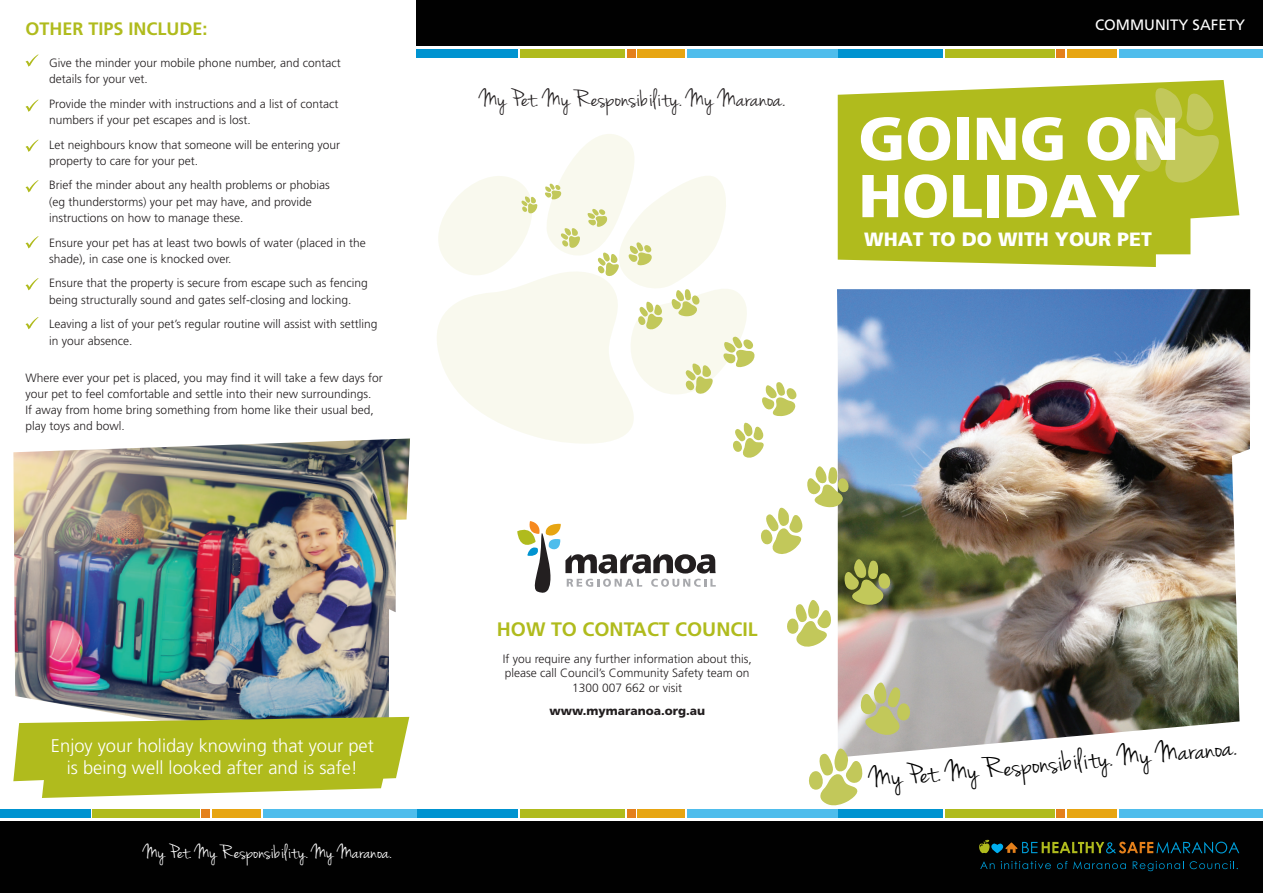
<style>
.page{position:relative;width:1263px;height:893px;background:#fff}
.page>*{position:absolute;margin:0;border:0;box-sizing:border-box;transform-origin:0 0}
.t1{font:900 60.45px/57.3px "Freeway";color:#fff}
.t2{font:30.6px "Jenna Sue";color:#000;scale:1.15 1}
.t3{font:25.5px "Jenna Sue";color:#231f20;scale:1.15 1}
.t4{font:20.7px "Jenna Sue";color:#fff;scale:1.15 1}
.t5{font:900 19.5px "Freeway";color:#fff}
.t6{font:700 19.5px "Frutiger LT Std";color:#b0bb1d}
.t7{font:300 18.3px/22px "Frutiger LT Std";color:#fff;text-align:center}
.t8{font:700 18px "Frutiger LT Std";color:#b0bb1d}
.t9{font:15px "Frutiger LT Std";color:#fff}
.t10{font:300 12px/16.2px "Frutiger LT Std";color:#231f20}
.t11{font:900 12px "Frutiger LT Std";color:#231f20}
</style>
<div class="page">
<div style="left:417px;top:0;width:846px;height:45px;background:#010101"></div>
<div style="left:0;top:821px;width:1263px;height:72px;background:#010101"></div>
<svg style="left:838px;top:80px;width:401px;height:187px;background:#b9c338"></svg>
<img style="left:837px;top:289px;width:413px;height:466px">
<div style="left:1056px;top:809px;width:9px;height:9px;background:#e4801b"></div>
<div style="left:945px;top:809px;width:109px;height:9px;background:#b0bb1d"></div>
<div style="left:838px;top:809px;width:105px;height:9px;background:#0093d0"></div>
<div style="left:1067px;top:809px;width:50px;height:9px;background:#e7a512"></div>
<div style="left:1119px;top:809px;width:144px;height:9px;background:#4fbdec"></div>
<svg style="left:979px;top:840px;width:260px;height:13px"></svg>
<svg style="left:980px;top:861px;width:14px;height:8px"></svg>
<svg style="left:1001px;top:861px;width:50px;height:8px"></svg>
<svg style="left:1057px;top:861px;width:10px;height:8px"></svg>
<svg style="left:1073px;top:861px;width:53px;height:8px"></svg>
<svg style="left:1133px;top:861px;width:105px;height:10px"></svg>
<div style="left:1056px;top:49px;width:9px;height:9px;background:#e4801b"></div>
<div style="left:945px;top:49px;width:109px;height:9px;background:#b0bb1d"></div>
<div style="left:838px;top:49px;width:105px;height:9px;background:#0093d0"></div>
<div style="left:1067px;top:49px;width:50px;height:9px;background:#e7a512"></div>
<div style="left:1119px;top:49px;width:144px;height:9px;background:#4fbdec"></div>
<div style="left:627px;top:809px;width:8px;height:9px;background:#e4801b"></div>
<div style="left:520px;top:809px;width:105px;height:9px;background:#b0bb1d"></div>
<div style="left:417px;top:809px;width:101px;height:9px;background:#0093d0"></div>
<div style="left:637px;top:809px;width:48px;height:9px;background:#e7a512"></div>
<div style="left:687px;top:809px;width:151px;height:9px;background:#4fbdec"></div>
<div style="left:627px;top:49px;width:8px;height:9px;background:#e4801b"></div>
<div style="left:520px;top:49px;width:105px;height:9px;background:#b0bb1d"></div>
<div style="left:417px;top:49px;width:101px;height:9px;background:#0093d0"></div>
<div style="left:637px;top:49px;width:48px;height:9px;background:#e7a512"></div>
<div style="left:687px;top:49px;width:151px;height:9px;background:#4fbdec"></div>
<div style="left:202px;top:809px;width:8px;height:9px;background:#e4801b"></div>
<div style="left:93px;top:809px;width:107px;height:9px;background:#b0bb1d"></div>
<div style="left:0;top:809px;width:90px;height:9px;background:#0093d0"></div>
<div style="left:212px;top:809px;width:49px;height:9px;background:#e7a512"></div>
<div style="left:263px;top:809px;width:154px;height:9px;background:#4fbdec"></div>
<img style="left:13px;top:438px;width:397px;height:280px">
<svg style="left:13px;top:717px;width:396px;height:81px;background:#b8c23a"></svg>
<svg style="left:809px;top:748px;width:55px;height:58px"></svg>
<svg style="left:859px;top:682px;width:53px;height:54px;background:#c1c18b"></svg>
<svg style="left:761px;top:466px;width:132px;height:182px"></svg>
<svg style="left:437px;top:134px;width:360px;height:324px"></svg>
<svg style="left:1125px;top:85px;width:102px;height:100px;background:#b8c139"></svg>
<svg style="left:26px;top:54px;width:12px;height:13px"></svg>
<svg style="left:26px;top:99px;width:12px;height:13px"></svg>
<svg style="left:26px;top:140px;width:12px;height:12px"></svg>
<svg style="left:26px;top:180px;width:12px;height:12px"></svg>
<svg style="left:26px;top:236px;width:12px;height:12px"></svg>
<svg style="left:26px;top:278px;width:12px;height:12px"></svg>
<svg style="left:26px;top:317px;width:12px;height:12px"></svg>
<svg style="left:517px;top:521px;width:199px;height:72px"></svg>
<p class="t8" style="left:26px;top:18px;width:184px">OTHER TIPS INCLUDE:</p>
<p class="t10" style="left:49px;top:55px;width:293px">Give the minder your mobile phone number, and contact details for your vet.</p>
<p class="t10" style="left:49px;top:96px;width:291px">Provide the minder with instructions and a list of contact numbers if your pet escapes and is lost.</p>
<p class="t10" style="left:49px;top:136px;width:292px">Let neighbours know that someone will be entering your property to care for your pet.</p>
<p class="t10" style="left:49px;top:177px;width:282px">Brief the minder about any health problems or phobias (eg thunderstorms) your pet may have, and provide instructions on how to manage these.</p>
<p class="t10" style="left:49px;top:234px;width:318px">Ensure your pet has at least two bowls of water (placed in the shade), in case one is knocked over.</p>
<p class="t10" style="left:49px;top:275px;width:320px">Ensure that the property is secure from escape such as fencing being structurally sound and gates self-closing and locking.</p>
<p class="t10" style="left:49px;top:316px;width:330px">Leaving a list of your pet’s regular routine will assist with settling in your absence.</p>
<p class="t10" style="left:26px;top:370px;width:359px">Where ever your pet is placed, you may find it will take a few days for your pet to feel comfortable and settle into their new surroundings.<br>If away from home bring something from home like their usual bed, play toys and bowl.</p>
<p class="t7" style="left:51px;top:734px;width:324px">Enjoy your holiday knowing that your pet is being well looked after and is safe!</p>
<h3 class="t4" style="left:143px;top:840px;width:217px">My Pet. My Responsibility. My Maranoa.</h3>
<h3 class="t3" style="left:480px;top:83px;width:267px">My Pet. My Responsibility. My Maranoa.</h3>
<p class="t9" style="left:1095px;top:16px;width:152px">COMMUNITY SAFETY</p>
<p class="t1" style="left:858px;top:109px;width:322px">GOING ON<br>HOLIDAY</p>
<p class="t5" style="left:864px;top:227px;width:289px">WHAT TO DO WITH YOUR PET</p>
<p class="t6" style="left:497px;top:617px;width:262px">HOW TO CONTACT COUNCIL</p>
<p class="t10" style="left:503px;top:652px;width:250px;line-height:14.4px;text-align:center">If you require any further information about this, please call Council’s Community Safety team on<br>1300 007 662 or visit</p>
<p class="t11" style="left:549px;top:703px;width:157px">www.mymaranoa.org.au</p>
<h2 class="t2" style="left:868px;top:761px;width:321px;rotate:-5deg">My Pet. My Responsibility. My Maranoa.</h2>
</div>
